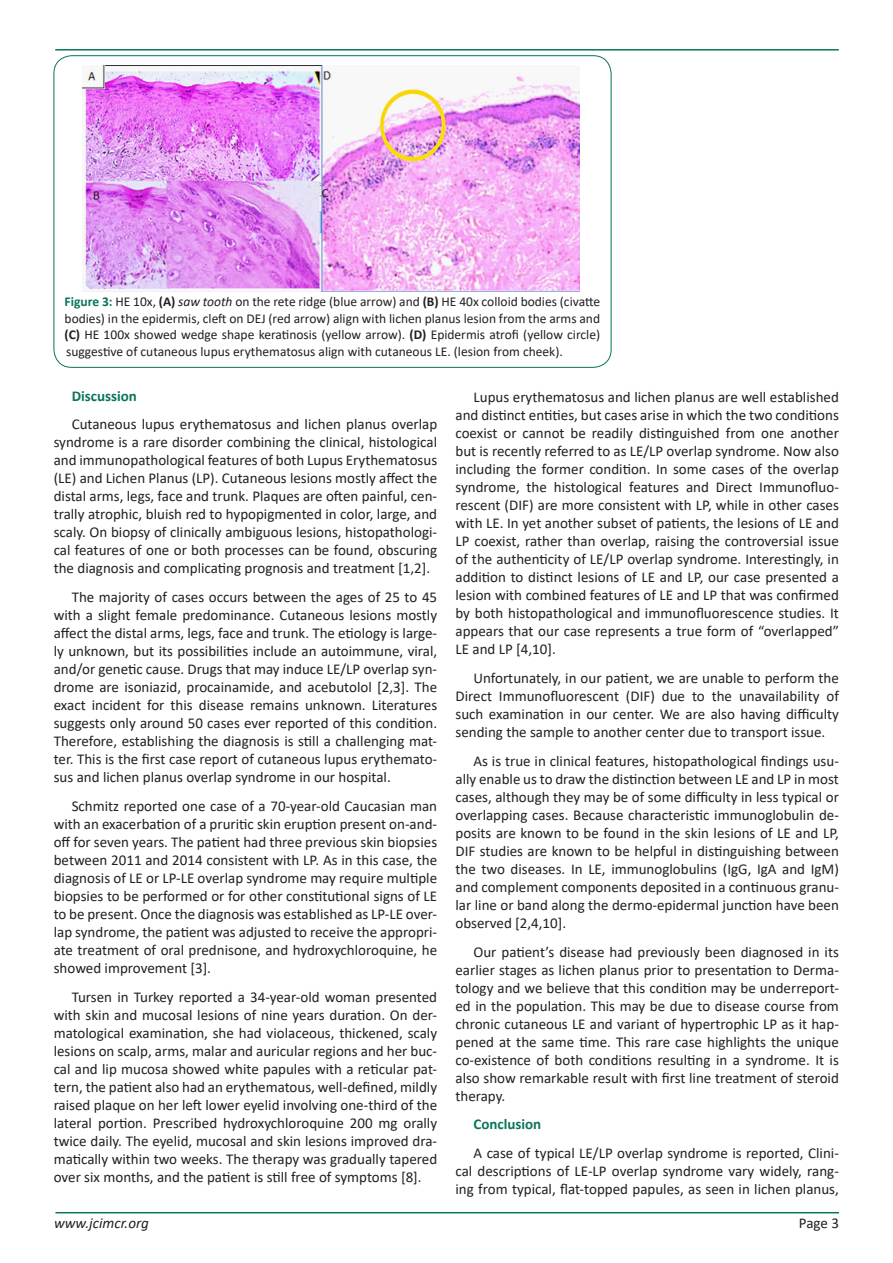
<style>
.page{position:relative;width:893px;height:1263px;background:#fff}
.page>*{position:absolute;margin:0;border:0;box-sizing:border-box;transform-origin:0 0}
.t1{font:15px/18px "Calibri";color:#231f20;text-align:justify}
.t2{font:700 15px "Calibri";color:#0a755b}
.t3{font:italic 15px "Calibri";color:#231f20}
.t4{font:13.5px/16.5px "Calibri";color:#231f20;text-align:justify}
.s1{font-weight:700;color:#0a755b}
.s2{font-weight:700}
.s3{font-style:italic}
</style>
<div class="page">
<hr style="left:55px;top:1212px;width:784px;height:1px;background:#0a755b">
<hr style="left:55px;top:49px;width:784px;height:2px;background:#0a755b">
<img style="left:83px;top:65px;width:497px;height:227px">
<p class="t4" style="left:65px;top:293px;width:537px"><span class="s1">Figure 3:</span> HE 10x, <span class="s2">(A)</span> <span class="s3">saw tooth</span> on the rete ridge (blue arrow) and <span class="s2">(B)</span> HE 40x colloid bodies (civatte bodies) in the epidermis, cleft on DEJ (red arrow) align with lichen planus lesion from the arms and <span class="s2">(C)</span> HE 100x showed wedge shape keratinosis (yellow arrow). <span class="s2">(D)</span> Epidermis atrofi (yellow circle) suggestive of cutaneous lupus erythematosus align with cutaneous LE. (lesion from cheek).</p>
<p class="t2" style="left:72px;top:385px;width:67px">Discussion</p>
<p class="t1" style="left:54px;top:415px;width:385px;text-indent:18px">Cutaneous lupus erythematosus and lichen planus overlap syndrome is a rare disorder combining the clinical, histological and immunopathological features of both Lupus Erythematosus (LE) and Lichen Planus (LP). Cutaneous lesions mostly affect the distal arms, legs, face and trunk. Plaques are often painful, cen&shy;trally atrophic, bluish red to hypopigmented in color, large, and scaly. On biopsy of clinically ambiguous lesions, histopathologi&shy;cal features of one or both processes can be found, obscuring the diagnosis and complicating prognosis and treatment [1,2].</p>
<p class="t1" style="left:54px;top:588px;width:385px;text-indent:18px">The majority of cases occurs between the ages of 25 to 45 with a slight female predominance. Cutaneous lesions mostly affect the distal arms, legs, face and trunk. The etiology is large&shy;ly unknown, but its possibilities include an autoimmune, viral, and/or genetic cause. Drugs that may induce LE/LP overlap syn&shy;drome are isoniazid, procainamide, and acebutolol [2,3]. The exact incident for this disease remains unknown. Literatures suggests only around 50 cases ever reported of this condition.<br>Therefore, establishing the diagnosis is still a challenging mat&shy;ter. This is the first case report of cutaneous lupus erythemato&shy;sus and lichen planus overlap syndrome in our hospital.</p>
<p class="t1" style="left:54px;top:797px;width:385px;text-indent:18px">Schmitz reported one case of a 70-year-old Caucasian man with an exacerbation of a pruritic skin eruption present on-and&shy;off for seven years. The patient had three previous skin biopsies between 2011 and 2014 consistent with LP. As in this case, the diagnosis of LE or LP-LE overlap syndrome may require multiple biopsies to be performed or for other constitutional signs of LE to be present. Once the diagnosis was established as LP-LE over&shy;lap syndrome, the patient was adjusted to receive the appropri&shy;ate treatment of oral prednisone, and hydroxychloroquine, he showed improvement [3].</p>
<p class="t1" style="left:54px;top:987px;width:385px;text-indent:18px">Tursen in Turkey reported a 34-year-old woman presented with skin and mucosal lesions of nine years duration. On der&shy;matological examination, she had violaceous, thickened, scaly lesions on scalp, arms, malar and auricular regions and her buc&shy;cal and lip mucosa showed white papules with a reticular pat&shy;tern, the patient also had an erythematous, well-defined, mildly raised plaque on her left lower eyelid involving one-third of the lateral portion. Prescribed hydroxychloroquine 200 mg orally twice daily. The eyelid, mucosal and skin lesions improved dra&shy;matically within two weeks. The therapy was gradually tapered over six months, and the patient is still free of symptoms [8].</p>
<p class="t1" style="left:455px;top:388px;width:385px;text-indent:18px">Lupus erythematosus and lichen planus are well established and distinct entities, but cases arise in which the two conditions coexist or cannot be readily distinguished from one another but is recently referred to as LE/LP overlap syndrome. Now also including the former condition. In some cases of the overlap syndrome, the histological features and Direct Immunofluo&shy;rescent (DIF) are more consistent with LP, while in other cases with LE. In yet another subset of patients, the lesions of LE and LP coexist, rather than overlap, raising the controversial issue of the authenticity of LE/LP overlap syndrome. Interestingly, in addition to distinct lesions of LE and LP, our case presented a lesion with combined features of LE and LP that was confirmed by both histopathological and immunofluorescence studies. It appears that our case represents a true form of “overlapped” LE and LP [4,10].</p>
<p class="t1" style="left:455px;top:668px;width:385px;text-indent:18px">Unfortunately, in our patient, we are unable to perform the Direct Immunofluorescent (DIF) due to the unavailability of such examination in our center. We are also having difficulty sending the sample to another center due to transport issue.</p>
<p class="t1" style="left:455px;top:751px;width:385px;text-indent:18px">As is true in clinical features, histopathological findings usu&shy;ally enable us to draw the distinction between LE and LP in most cases, although they may be of some difficulty in less typical or overlapping cases. Because characteristic immunoglobulin de&shy;posits are known to be found in the skin lesions of LE and LP, DIF studies are known to be helpful in distinguishing between the two diseases. In LE, immunoglobulins (IgG, IgA and IgM) and complement components deposited in a continuous granu&shy;lar line or band along the dermo-epidermal junction have been observed [2,4,10].</p>
<p class="t1" style="left:455px;top:942px;width:385px;text-indent:18px">Our patient’s disease had previously been diagnosed in its earlier stages as lichen planus prior to presentation to Derma&shy;tology and we believe that this condition may be underreport&shy;ed in the population. This may be due to disease course from chronic cutaneous LE and variant of hypertrophic LP as it hap&shy;pened at the same time. This rare case highlights the unique co-existence of both conditions resulting in a syndrome. It is also show remarkable result with first line treatment of steroid therapy.</p>
<p class="t2" style="left:473px;top:1114px;width:69px">Conclusion</p>
<p class="t1" style="left:455px;top:1144px;width:385px;text-indent:18px">A case of typical LE/LP overlap syndrome is reported, Clini&shy;cal descriptions of LE-LP overlap syndrome vary widely, rang&shy;ing from typical, flat-topped papules, as seen in lichen planus,</p>
<p class="t3" style="left:54px;top:1212px;width:96px">www.jcimcr.org</p>
<p class="t1" style="left:799px;top:1213px;width:42px">Page 3</p>
</div>
